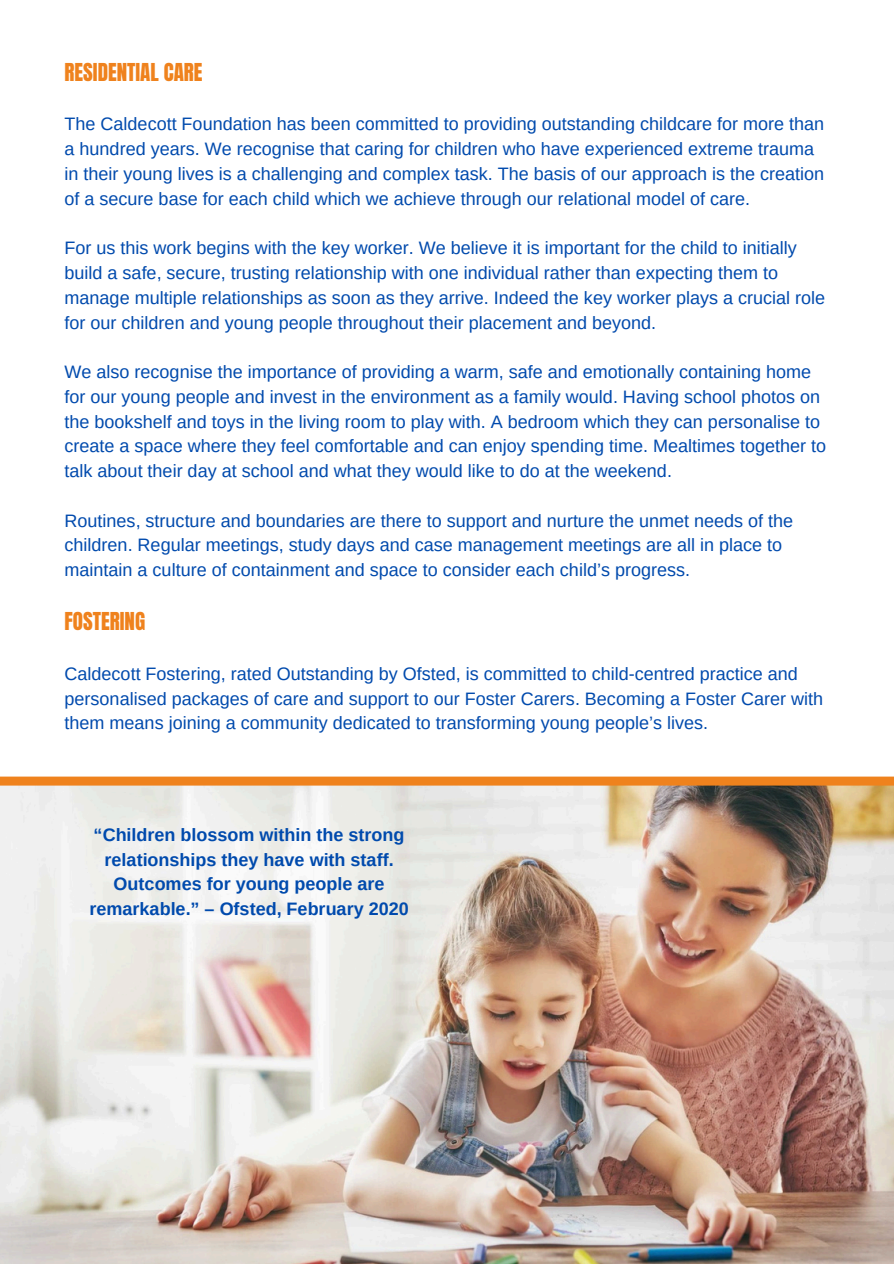
<style>
.page{position:relative;width:894px;height:1264px;background:#fff}
.page>*{position:absolute;margin:0;border:0;box-sizing:border-box;transform-origin:0 0}
.t1{font:21px "Anton";color:#ef821d}
.t2{font:18px/24.8px "Arimo";color:#004aad}
.t3{font:700 18px/24.8px "Arimo";color:#004aad;text-align:center}
</style>
<div class="page">
<img style="left:0;top:785px;width:893px;height:478px">
<div style="left:0;top:776px;width:893px;height:9px;background:#ef821d"></div>
<h1 class="t1" style="left:65px;top:57px;width:139px">RESIDENTIAL CARE</h1>
<p class="t2" style="left:65px;top:112px;width:760px">The Caldecott Foundation has been committed to providing outstanding childcare for more than a hundred years. We recognise that caring for children who have experienced extreme trauma in their young lives is a challenging and complex task. The basis of our approach is the creation of a secure base for each child which we achieve through our relational model of care.</p>
<p class="t2" style="left:65px;top:236px;width:761px">For us this work begins with the key worker. We believe it is important for the child to initially build a safe, secure, trusting relationship with one individual rather than expecting them to manage multiple relationships as soon as they arrive. Indeed the key worker plays a crucial role for our children and young people throughout their placement and beyond.</p>
<p class="t2" style="left:65px;top:359px;width:762px">We also recognise the importance of providing a warm, safe and emotionally containing home for our young people and invest in the environment as a family would. Having school photos on the bookshelf and toys in the living room to play with. A bedroom which they can personalise to create a space where they feel comfortable and can enjoy spending time. Mealtimes together to talk about their day at school and what they would like to do at the weekend.</p>
<p class="t2" style="left:65px;top:508px;width:729px">Routines, structure and boundaries are there to support and nurture the unmet needs of the children. Regular meetings, study days and case management meetings are all in place to maintain a culture of containment and space to consider each child’s progress.</p>
<h1 class="t1" style="left:65px;top:606px;width:82px">FOSTERING</h1>
<p class="t2" style="left:65px;top:661px;width:759px">Caldecott Fostering, rated Outstanding by Ofsted, is committed to child-centred practice and personalised packages of care and support to our Foster Carers. Becoming a Foster Carer with them means joining a community dedicated to transforming young people’s lives.</p>
<p class="t3" style="left:90px;top:822px;width:320px">“Children blossom within the strong relationships they have with staff.<br>Outcomes for young people are remarkable.” – Ofsted, February 2020</p>
</div>
